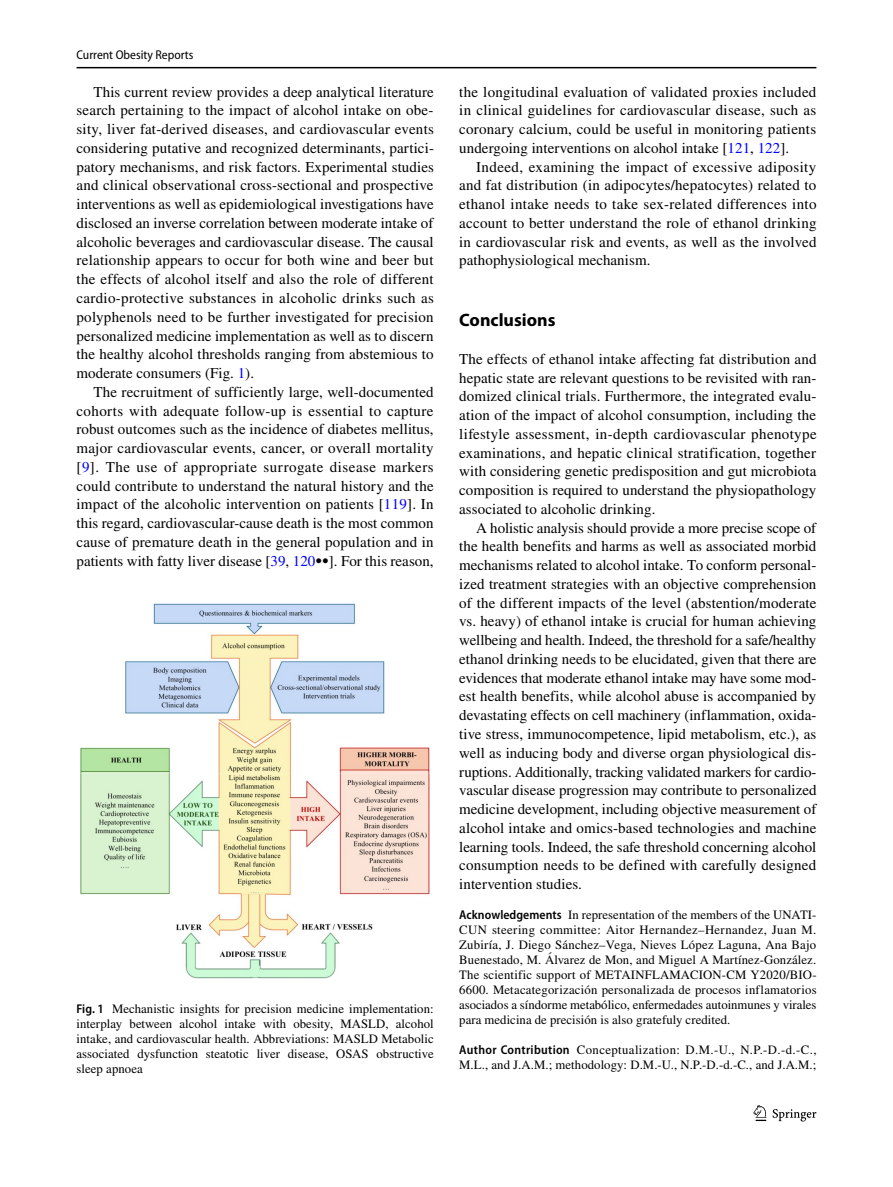
<style>
.page{position:relative;width:893px;height:1187px;background:#fff}
.page>*{position:absolute;margin:0;border:0;box-sizing:border-box;transform-origin:0 0}
.t1{font:700 18px "Myriad Pro";color:#000}
.t2{font:15px/18.8px "STIX";letter-spacing:.005em;color:#000;text-align:justify}
.t3{font:12.75px/15px "STIX";letter-spacing:.005em;color:#000;text-align:justify}
.t4{font:12.75px/15px "STIX";letter-spacing:.03em;color:#000}
.t5{font:semi-condensed 12.75px "Myriad Pro";color:#000}
.s1{color:#00f}
.s2{font-size:12.75px}
.s3{font-family:"Myriad Pro";font-weight:600;font-stretch:semi-condensed}
</style>
<div class="page">
<hr style="left:77px;top:67px;width:739px;height:1px;background:#000">
<svg style="left:753px;top:1105px;width:13px;height:15px"></svg>
<svg style="left:773px;top:1109px;width:43px;height:12px"></svg>
<img style="left:80px;top:603px;width:350px;height:375px">
<p class="t5" style="left:77px;top:48px;width:118px">Current Obesity Reports</p>
<p class="t2" style="left:77px;top:83px;width:359px;text-indent:17px">This current review provides a deep analytical literature search pertaining to the impact of alcohol intake on obe&shy;sity, liver fat-derived diseases, and cardiovascular events considering putative and recognized determinants, partici&shy;patory mechanisms, and risk factors. Experimental studies and clinical observational cross-sectional and prospective interventions as well as epidemiological investigations have disclosed an inverse correlation between moderate intake of alcoholic beverages and cardiovascular disease. The causal relationship appears to occur for both wine and beer but the effects of alcohol itself and also the role of different cardio-protective substances in alcoholic drinks such as polyphenols need to be further investigated for precision personalized medicine implementation as well as to discern the healthy alcohol thresholds ranging from abstemious to moderate consumers (Fig. <span class="s1">1</span>).</p>
<p class="t2" style="left:77px;top:383px;width:359px;text-indent:17px">The recruitment of sufficiently large, well-documented cohorts with adequate follow-up is essential to capture robust outcomes such as the incidence of diabetes mellitus, major cardiovascular events, cancer, or overall mortality [<span class="s1">9</span>]. The use of appropriate surrogate disease markers could contribute to understand the natural history and the impact of the alcoholic intervention on patients [<span class="s1">119</span>]. In this regard, cardiovascular-cause death is the most common cause of premature death in the general population and in patients with fatty liver disease [<span class="s1">39</span>, <span class="s1">120</span><span class="s2">••</span>]. For this reason,</p>
<p class="t3" style="left:77px;top:1002px;width:359px"><span class="s3">Fig. 1</span> Mechanistic insights for precision medicine implementation: interplay between alcohol intake with obesity, MASLD, alcohol intake, and cardiovascular health. Abbreviations: MASLD Metabolic associated dysfunction steatotic liver disease, OSAS obstructive sleep apnoea</p>
<p class="t2" style="left:459px;top:83px;width:359px">the longitudinal evaluation of validated proxies included in clinical guidelines for cardiovascular disease, such as coronary calcium, could be useful in monitoring patients undergoing interventions on alcohol intake [<span class="s1">121</span>, <span class="s1">122</span>].</p>
<p class="t2" style="left:459px;top:158px;width:359px;text-indent:17px">Indeed, examining the impact of excessive adiposity and fat distribution (in adipocytes/hepatocytes) related to ethanol intake needs to take sex-related differences into account to better understand the role of ethanol drinking in cardiovascular risk and events, as well as the involved pathophysiological mechanism.</p>
<p class="t1" style="left:459px;top:308px;width:98px">Conclusions</p>
<p class="t2" style="left:459px;top:350px;width:359px">The effects of ethanol intake affecting fat distribution and hepatic state are relevant questions to be revisited with ran&shy;domized clinical trials. Furthermore, the integrated evalu&shy;ation of the impact of alcohol consumption, including the lifestyle assessment, in-depth cardiovascular phenotype examinations, and hepatic clinical stratification, together with considering genetic predisposition and gut microbiota composition is required to understand the physiopathology associated to alcoholic drinking.</p>
<p class="t2" style="left:459px;top:519px;width:359px;text-indent:17px">A holistic analysis should provide a more precise scope of the health benefits and harms as well as associated morbid mechanisms related to alcohol intake. To conform personal&shy;ized treatment strategies with an objective comprehension of the different impacts of the level (abstention/moderate vs. heavy) of ethanol intake is crucial for human achieving wellbeing and health. Indeed, the threshold for a safe/healthy ethanol drinking needs to be elucidated, given that there are evidences that moderate ethanol intake may have some mod&shy;est health benefits, while alcohol abuse is accompanied by devastating effects on cell machinery (inflammation, oxida&shy;tive stress, immunocompetence, lipid metabolism, etc.), as well as inducing body and diverse organ physiological dis&shy;ruptions. Additionally, tracking validated markers for cardio&shy;vascular disease progression may contribute to personalized medicine development, including objective measurement of alcohol intake and omics-based technologies and machine learning tools. Indeed, the safe threshold concerning alcohol consumption needs to be defined with carefully designed intervention studies.</p>
<p class="t3" style="left:459px;top:908px;width:359px"><span class="s3">Acknowledgements</span> In representation of the members of the UNATI-CUN steering committee: Aitor Hernandez–Hernandez, Juan M.<br>Zubiría, J. Diego Sánchez–Vega, Nieves López Laguna, Ana Bajo Buenestado, M. Álvarez de Mon, and Miguel A Martínez-González.<br>The scientific support of METAINFLAMACION-CM Y2020/BIO-6600. Metacategorización personalizada de procesos inflamatorios asociados a síndorme metabólico, enfermedades autoinmunes y virales para medicina de precisión is also gratefuly credited.</p>
<p class="t4" style="left:459px;top:1043px;width:359px"><span class="s3">Author Contribution</span> Conceptualization: D.M.-U., N.P.-D.-d.-C.,<br>M.L., and J.A.M.; methodology: D.M.-U., N.P.-D.-d.-C., and J.A.M.;</p>
</div>
